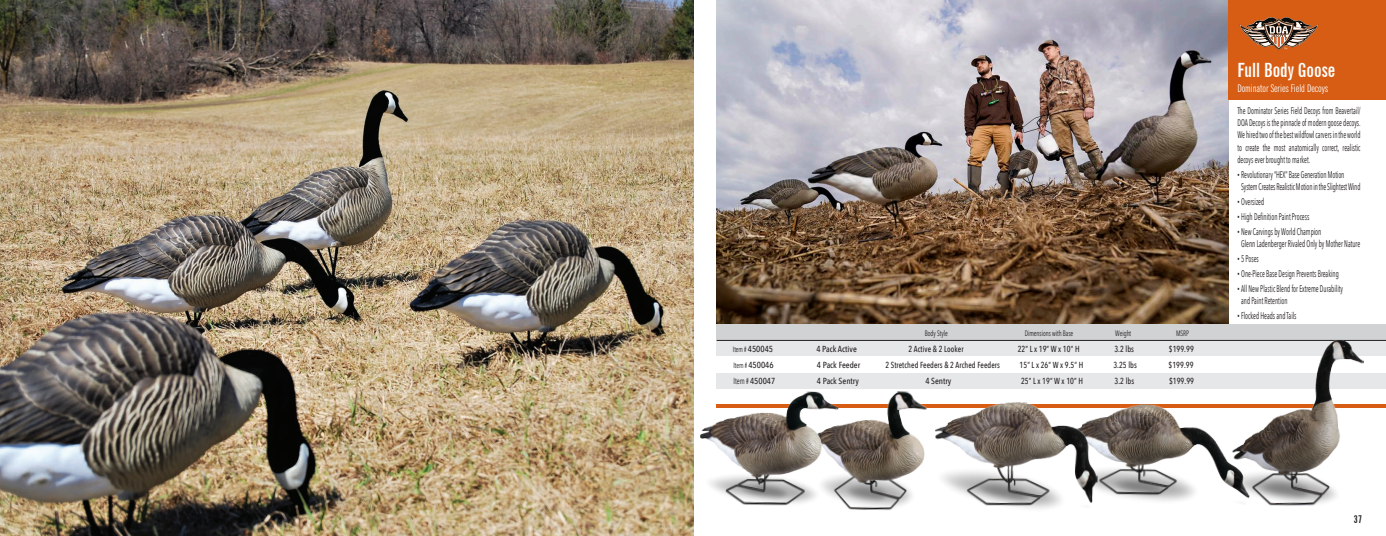
<style>
.page{position:relative;width:1386px;height:536px;background:#fff}
.page>*{position:absolute;margin:0;border:0;box-sizing:border-box;transform-origin:0 0}
.t1{font:700 extra-condensed 19.25px "News Gothic BT";color:#fff}
.t2{font:extra-condensed 10.5px "News Gothic BT";color:#fff}
.t3{font:700 extra-condensed 10.5px "News Gothic BT";color:#231f20}
.t4{font:9.62px/12.2px "Avenir Next Condensed";color:#231f20;text-align:justify;scale:.7 1}
.t5{font:500 8.75px "Avenir Next Condensed";letter-spacing:.01em;color:#231f20;scale:.9 1}
.t6{font:500 8.75px "Avenir Next Condensed";letter-spacing:.01em;color:#231f20}
.t7{font:7.88px "Avenir Next Condensed";color:#231f20;scale:.8 1}
.s1{font-weight:400;font-size:7.88px}
.s2{font-weight:400}
.s3{font-size:6.12px}
</style>
<div class="page">
<img style="left:716px;top:0;width:512px;height:323px">
<div style="left:716px;top:324px;width:670px;height:16px;background:#d1d2d4"></div>
<div style="left:716px;top:340px;width:670px;height:16px;background:#e6e7e9"></div>
<div style="left:716px;top:372px;width:670px;height:16px;background:#e6e7e9"></div>
<svg style="left:930px;top:404px;width:456px;height:3px"></svg>
<div style="left:1228px;top:0;width:158px;height:99px;background:#d75d14"></div>
<img style="left:0;top:0;width:694px;height:536px">
<hr style="left:717px;top:340px;width:669px;height:1px;background:#231f20">
<svg style="left:1239px;top:17px;width:79px;height:33px"></svg>
<img style="left:1099px;top:404px;width:128px;height:97px">
<img style="left:1227px;top:339px;width:138px;height:167px">
<img style="left:839px;top:391px;width:91px;height:119px">
<img style="left:933px;top:402px;width:166px;height:107px">
<img style="left:700px;top:391px;width:139px;height:115px">
<p class="t7" style="left:925px;top:326px;width:30px">Body Style</p>
<p class="t7" style="left:1025px;top:326px;width:62px">Dimensions with Base</p>
<p class="t7" style="left:1115px;top:326px;width:22px">Weight</p>
<p class="t7" style="left:1176px;top:326px;width:18px">MSRP</p>
<p class="t6" style="left:733px;top:343px;width:42px"><span class="s1">Item #</span> 450045</p>
<p class="t6" style="left:816px;top:343px;width:42px">4 Pack Active</p>
<p class="t5" style="left:909px;top:343px;width:63px">2 Active &amp; 2 Looker</p>
<p class="t5" style="left:1018px;top:343px;width:70px">22” L x 19” W x 10” H</p>
<p class="t5" style="left:1114px;top:343px;width:23px">3.2 lbs</p>
<p class="t5" style="left:1169px;top:343px;width:29px">$199.99</p>
<p class="t6" style="left:734px;top:359px;width:42px"><span class="s1">Item #</span> 450046</p>
<p class="t6" style="left:817px;top:359px;width:45px">4 Pack Feeder</p>
<p class="t5" style="left:885px;top:359px;width:129px">2 Stretched Feeders &amp; 2 Arched Feeders</p>
<p class="t5" style="left:1020px;top:359px;width:72px">15” L x 26” W x 9.5” H</p>
<p class="t5" style="left:1113px;top:359px;width:28px">3.25 lbs</p>
<p class="t5" style="left:1169px;top:359px;width:29px">$199.99</p>
<p class="t6" style="left:734px;top:376px;width:43px"><span class="s2">Item #</span> 450047</p>
<p class="t6" style="left:817px;top:376px;width:43px">4 Pack Sentry</p>
<p class="t6" style="left:925px;top:376px;width:28px">4 Sentry</p>
<p class="t5" style="left:1021px;top:376px;width:70px">25” L x 19” W x 10” H</p>
<p class="t5" style="left:1115px;top:376px;width:23px">3.2 lbs</p>
<p class="t5" style="left:1169px;top:376px;width:29px">$199.99</p>
<p class="t1" style="left:1237px;top:58px;width:99px">Full Body Goose</p>
<p class="t2" style="left:1237px;top:82px;width:92px">Dominator Series Field Decoys</p>
<p class="t4" style="left:1237px;top:104px;width:178px">The Dominator Series Field Decoys from Beavertail/ DOA Decoys is the pinnacle of modern goose decoys.<br>We hired two of the best wildfowl carvers in the world to create the most anatomically correct, realistic decoys ever brought to market.</p>
<p class="t4" style="left:1237px;top:168px;width:154px"><span class="s3">•</span> Revolutionary “HEX” Base Generation Motion</p>
<p class="t4" style="left:1241px;top:180px;width:172px">System Creates Realistic Motion in the Slightest Wind</p>
<p class="t4" style="left:1237px;top:195px;width:40px"><span class="s3">•</span> Oversized</p>
<p class="t4" style="left:1237px;top:210px;width:104px"><span class="s3">•</span> High Definition Paint Process</p>
<p class="t4" style="left:1237px;top:224px;width:122px"><span class="s3">•</span> New Carvings by World Champion</p>
<p class="t4" style="left:1241px;top:237px;width:172px">Glenn Ladenberger Rivaled Only by Mother Nature</p>
<p class="t4" style="left:1237px;top:252px;width:32px"><span class="s3">•</span> 5 Poses</p>
<p class="t4" style="left:1237px;top:266px;width:146px"><span class="s3">•</span> One-Piece Base Design Prevents Breaking</p>
<p class="t4" style="left:1237px;top:281px;width:152px"><span class="s3">•</span> All New Plastic Blend for Extreme Durability</p>
<p class="t4" style="left:1241px;top:294px;width:68px">and Paint Retention</p>
<p class="t4" style="left:1237px;top:308px;width:86px"><span class="s3">•</span> Flocked Heads and Tails</p>
<p class="t3" style="left:1354px;top:512px;width:10px">37</p>
</div>
